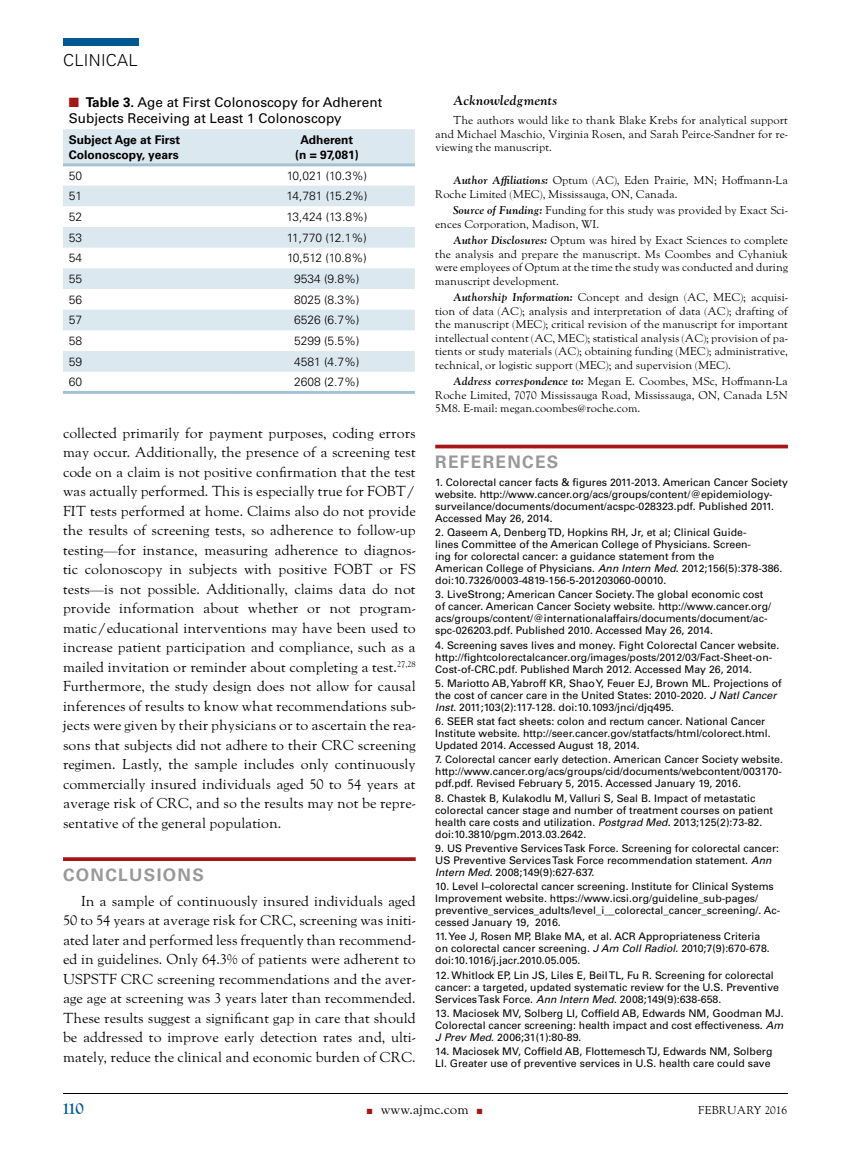
<style>
.page{position:relative;width:851px;height:1161px;background:#fff}
.page>*{position:absolute;margin:0;border:0;box-sizing:border-box;transform-origin:0 0}
.t1{font:700 17.25px "Univers LT Std";letter-spacing:.075em;color:#999}
.t2{font:300 16.5px "Univers LT Std";letter-spacing:.02em;color:#000}
.t3{font:700 16.5px "LTC Goudy Oldstyle Pro";color:#005890}
.t4{font:14.25px/19.5px "LTC Goudy Oldstyle Pro";color:#000;text-align:justify}
.t5{font:13.5px/16.5px "Univers LT Std";color:#000}
.t6{font:italic 700 13.5px "LTC Goudy Oldstyle Pro";color:#000}
.t7{font:13.5px "LTC Goudy Oldstyle Pro";color:#000}
.t8{font:300 12px "Univers LT Std";color:#000}
.t9{font:700 12px/15px "Univers LT Std";color:#000}
.t10{font:11.25px/13.5px "LTC Goudy Oldstyle Pro";color:#000;text-align:justify}
.t11{font:11.25px "LTC Goudy Oldstyle Pro";letter-spacing:.02em;color:#000}
.t12{font:10.5px/12px "Univers LT Std";color:#000}
.s1{color:#a51617}
.s2{font-weight:700}
.s3{font-weight:700;font-style:italic}
.s4{font-style:italic}
</style>
<div class="page">
<hr style="left:63px;top:1093px;width:725px;height:1px;background:#000">
<div style="left:63px;top:39px;width:76px;height:7px;background:#005890"></div>
<svg style="left:63px;top:857px;width:353px;height:4px"></svg>
<hr style="left:435px;top:445px;width:353px;height:3px;background:#a51617">
<svg style="left:63px;top:129px;width:352px;height:243px;fill:#dce8ef"></svg>
<hr style="left:63px;top:163px;width:176px;height:3px;background:#a2c3d4">
<hr style="left:239px;top:163px;width:176px;height:3px;background:#a2c3d4">
<hr style="left:63px;top:391px;width:176px;height:3px;background:#a2c3d4">
<hr style="left:239px;top:391px;width:176px;height:3px;background:#a2c3d4">
<h2 class="t2" style="left:63px;top:50px;width:76px">CLINICAL</h2>
<p class="t5" style="left:69px;top:94px;width:315px"><span class="s1">■</span> <span class="s2">Table 3.</span> Age at First Colonoscopy for Adherent<br>Subjects Receiving at Least 1 Colonoscopy</p>
<p class="t9" style="left:69px;top:132px;width:113px">Subject Age at First<br>Colonoscopy, years</p>
<p class="t9" style="left:295px;top:132px;width:65px;text-align:center">Adherent (n = 97,081)</p>
<p class="t8" style="left:69px;top:168px;width:15px">50</p>
<p class="t8" style="left:287px;top:168px;width:82px">10,021 (10.3%)</p>
<p class="t8" style="left:69px;top:189px;width:15px">51</p>
<p class="t8" style="left:286px;top:189px;width:82px">14,781 (15.2%)</p>
<p class="t8" style="left:69px;top:209px;width:15px">52</p>
<p class="t8" style="left:286px;top:209px;width:82px">13,424 (13.8%)</p>
<p class="t8" style="left:69px;top:230px;width:15px">53</p>
<p class="t8" style="left:287px;top:230px;width:82px">11,770 (12.1%)</p>
<p class="t8" style="left:69px;top:251px;width:15px">54</p>
<p class="t8" style="left:287px;top:251px;width:81px">10,512 (10.8%)</p>
<p class="t8" style="left:69px;top:272px;width:15px">55</p>
<p class="t8" style="left:294px;top:272px;width:67px">9534 (9.8%)</p>
<p class="t8" style="left:69px;top:292px;width:15px">56</p>
<p class="t8" style="left:294px;top:292px;width:67px">8025 (8.3%)</p>
<p class="t8" style="left:69px;top:313px;width:15px">57</p>
<p class="t8" style="left:294px;top:313px;width:67px">6526 (6.7%)</p>
<p class="t8" style="left:69px;top:334px;width:15px">58</p>
<p class="t8" style="left:294px;top:334px;width:67px">5299 (5.5%)</p>
<p class="t8" style="left:69px;top:354px;width:15px">59</p>
<p class="t8" style="left:294px;top:354px;width:67px">4581 (4.7%)</p>
<p class="t8" style="left:69px;top:375px;width:15px">60</p>
<p class="t8" style="left:294px;top:375px;width:67px">2608 (2.7%)</p>
<p class="t4" style="left:63px;top:424px;width:354px">collected primarily for payment purposes, coding errors may occur. Additionally, the presence of a screening test code on a claim is not positive confirmation that the test was actually performed. This is especially true for FOBT/ FIT tests performed at home. Claims also do not provide the results of screening tests, so adherence to follow-up testing—for instance, measuring adherence to diagnos&shy;tic colonoscopy in subjects with positive FOBT or FS tests—is not possible. Additionally, claims data do not provide information about whether or not program&shy;matic/educational interventions may have been used to increase patient participation and compliance, such as a mailed invitation or reminder about completing a test.<sup>27,28<br></sup>Furthermore, the study design does not allow for causal inferences of results to know what recommendations sub&shy;jects were given by their physicians or to ascertain the rea&shy;sons that subjects did not adhere to their CRC screening regimen. Lastly, the sample includes only continuously commercially insured individuals aged 50 to 54 years at average risk of CRC, and so the results may not be repre&shy;sentative of the general population.</p>
<h1 class="t1" style="left:63px;top:864px;width:142px">CONCLUSIONS</h1>
<p class="t4" style="left:63px;top:892px;width:354px;text-indent:18px">In a sample of continuously insured individuals aged 50 to 54 years at average risk for CRC, screening was initi&shy;ated later and performed less frequently than recommend&shy;ed in guidelines. Only 64.3% of patients were adherent to USPSTF CRC screening recommendations and the aver&shy;age age at screening was 3 years later than recommended.<br>These results suggest a significant gap in care that should be addressed to improve early detection rates and, ulti&shy;mately, reduce the clinical and economic burden of CRC.</p>
<p class="t6" style="left:453px;top:93px;width:105px">Acknowledgments</p>
<p class="t10" style="left:435px;top:114px;width:354px;text-indent:18px">The authors would like to thank Blake Krebs for analytical support and Michael Maschio, Virginia Rosen, and Sarah Peirce-Sandner for re&shy;viewing the manuscript.</p>
<p class="t10" style="left:435px;top:174px;width:354px;text-indent:18px"><span class="s3">Author Affiliations:</span> Optum (AC), Eden Prairie, MN; Hoffmann-La<br>Roche Limited (MEC), Mississauga, ON, Canada.</p>
<p class="t10" style="left:435px;top:204px;width:354px;text-indent:18px"><span class="s3">Source of Funding:</span> Funding for this study was provided by Exact Sci&shy;ences Corporation, Madison, WI.</p>
<p class="t10" style="left:435px;top:234px;width:354px;text-indent:18px"><span class="s3">Author Disclosures:</span> Optum was hired by Exact Sciences to complete the analysis and prepare the manuscript. Ms Coombes and Cyhaniuk were employees of Optum at the time the study was conducted and during manuscript development.</p>
<p class="t10" style="left:435px;top:291px;width:354px;text-indent:18px"><span class="s3">Authorship Information:</span> Concept and design (AC, MEC); acquisi&shy;tion of data (AC); analysis and interpretation of data (AC); drafting of the manuscript (MEC); critical revision of the manuscript for important intellectual content (AC, MEC); statistical analysis (AC); provision of pa&shy;tients or study materials (AC); obtaining funding (MEC); administrative, technical, or logistic support (MEC); and supervision (MEC).</p>
<p class="t10" style="left:435px;top:375px;width:354px;text-indent:18px"><span class="s3">Address correspondence to:</span> Megan E. Coombes, MSc, Hoffmann-La Roche Limited, 7070 Mississauga Road, Mississauga, ON, Canada L5N 5M8. E-mail: megan.coombes@roche.com.</p>
<h1 class="t1" style="left:435px;top:452px;width:125px">REFERENCES</h1>
<p class="t12" style="left:435px;top:476px;width:354px">1. Colorectal cancer facts &amp; figures 2011-2013. American Cancer Society website. http://www.cancer.org/acs/groups/content/@epidemiology&shy;surveilance/documents/document/acspc-028323.pdf. Published 2011.<br>Accessed May 26, 2014.</p>
<p class="t12" style="left:435px;top:527px;width:348px">2. Qaseem A, Denberg TD, Hopkins RH, Jr, et al; Clinical Guide-<br>lines Committee of the American College of Physicians. Screen-<br>ing for colorectal cancer: a guidance statement from the<br>American College of Physicians. <span class="s4">Ann Intern Med</span>. 2012;156(5):378-386. doi:10.7326/0003-4819-156-5-201203060-00010.</p>
<p class="t12" style="left:435px;top:589px;width:337px">3. LiveStrong; American Cancer Society. The global economic cost of cancer. American Cancer Society website. http://www.cancer.org/ acs/groups/content/@internationalaffairs/documents/document/ac&shy;spc-026203.pdf. Published 2010. Accessed May 26, 2014.</p>
<p class="t12" style="left:435px;top:639px;width:345px">4. Screening saves lives and money. Fight Colorectal Cancer website. http://fightcolorectalcancer.org/images/posts/2012/03/Fact-Sheet-on-<br>Cost-of-CRC.pdf. Published March 2012. Accessed May 26, 2014.</p>
<p class="t12" style="left:435px;top:677px;width:348px">5. Mariotto AB, Yabroff KR, Shao Y, Feuer EJ, Brown ML. Projections of the cost of cancer care in the United States: 2010-2020. <span class="s4">J Natl Cancer<br>Inst</span>. 2011;103(2):117-128. doi:10.1093/jnci/djq495.</p>
<p class="t12" style="left:435px;top:716px;width:337px">6. SEER stat fact sheets: colon and rectum cancer. National Cancer<br>Institute website. http://seer.cancer.gov/statfacts/html/colorect.html.<br>Updated 2014. Accessed August 18, 2014.</p>
<p class="t12" style="left:435px;top:754px;width:349px;text-align:justify">7. Colorectal cancer early detection. American Cancer Society website. http://www.cancer.org/acs/groups/cid/documents/webcontent/003170- pdf.pdf. Revised February 5, 2015. Accessed January 19, 2016.</p>
<p class="t12" style="left:435px;top:792px;width:339px">8. Chastek B, Kulakodlu M, Valluri S, Seal B. Impact of metastatic colorectal cancer stage and number of treatment courses on patient health care costs and utilization. <span class="s4">Postgrad Med</span>. 2013;125(2):73-82. doi:10.3810/pgm.2013.03.2642.</p>
<p class="t12" style="left:435px;top:842px;width:345px">9. US Preventive Services Task Force. Screening for colorectal cancer:<br>US Preventive Services Task Force recommendation statement. <span class="s4">Ann<br>Intern Med</span>. 2008;149(9):627-637.</p>
<p class="t12" style="left:435px;top:881px;width:346px">10. Level I–colorectal cancer screening. Institute for Clinical Systems Improvement website. https://www.icsi.org/guideline_sub-pages/ preventive_services_adults/level_i__colorectal_cancer_screening/. Ac&shy;cessed January 19, 2016.</p>
<p class="t12" style="left:435px;top:931px;width:336px">11. Yee J, Rosen MP, Blake MA, et al. ACR Appropriateness Criteria on colorectal cancer screening. <span class="s4">J Am Coll Radiol</span>. 2010;7(9):670-678. doi:10.1016/j.jacr.2010.05.005.</p>
<p class="t12" style="left:435px;top:969px;width:345px">12. Whitlock EP, Lin JS, Liles E, Beil TL, Fu R. Screening for colorectal cancer: a targeted, updated systematic review for the U.S. Preventive<br>Services Task Force. <span class="s4">Ann Intern Med</span>. 2008;149(9):638-658.</p>
<p class="t12" style="left:435px;top:1007px;width:350px;text-align:justify">13. Maciosek MV, Solberg LI, Coffield AB, Edwards NM, Goodman MJ.<br>Colorectal cancer screening: health impact and cost effectiveness. <span class="s4">Am J Prev Med</span>. 2006;31(1):80-89.</p>
<p class="t12" style="left:435px;top:1046px;width:338px">14. Maciosek MV, Coffield AB, Flottemesch TJ, Edwards NM, Solberg<br>LI. Greater use of preventive services in U.S. health care could save</p>
<h2 class="t3" style="left:63px;top:1100px;width:22px">110</h2>
<p class="t7" style="left:367px;top:1102px;width:117px"><span class="s1">■</span> www.ajmc.com <span class="s1">■</span></p>
<p class="t11" style="left:698px;top:1104px;width:90px">FEBRUARY 2016</p>
</div>
